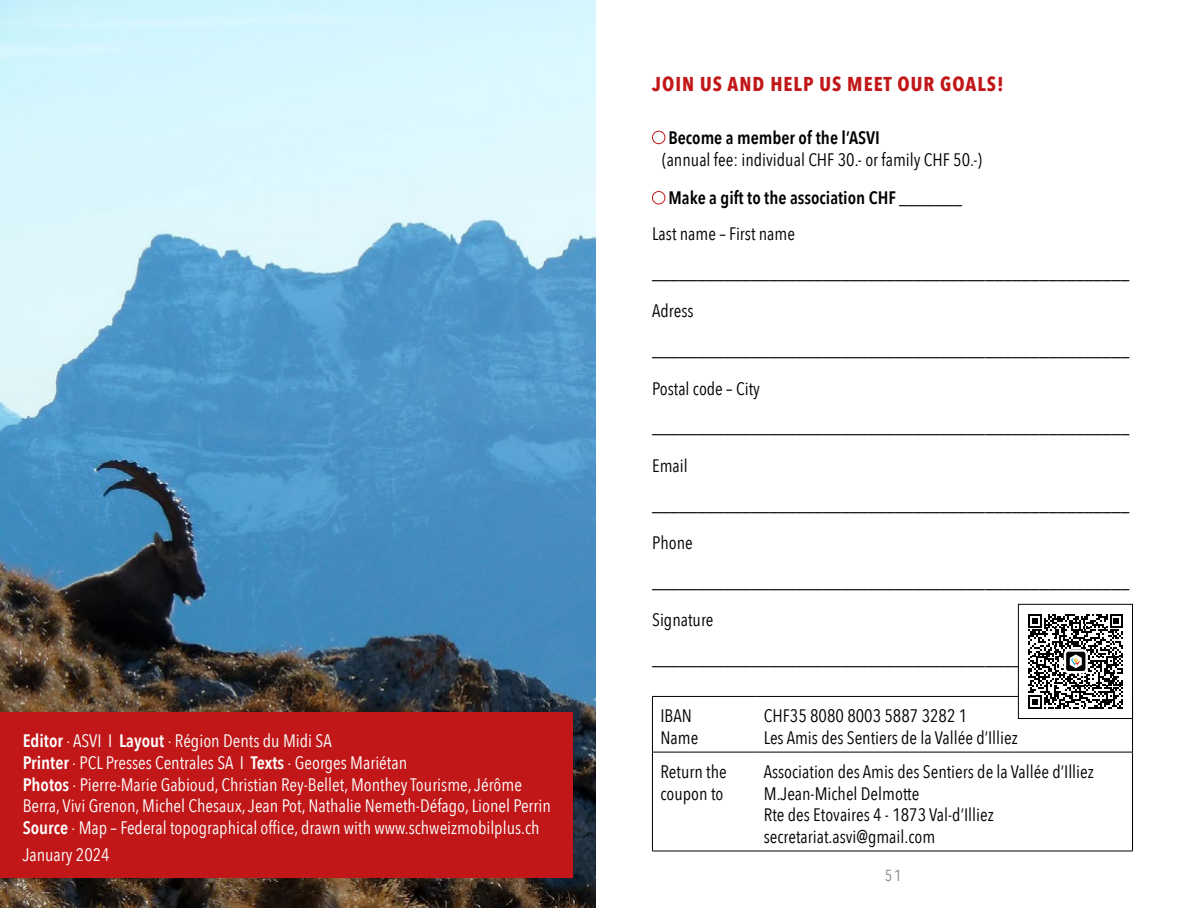
<style>
.page{position:relative;width:1191px;height:908px;background:#fff}
.page>*{position:absolute;margin:0;border:0;box-sizing:border-box;transform-origin:0 0}
.t1{font:700 20px "Avenir Next Condensed";letter-spacing:.05em;color:#c11718}
.t2{font:18px/38.6px "Avenir Next Condensed";color:#000}
.t3{font:18px/21.6px "Avenir Next Condensed";color:#fff}
.t4{font:600 18px "Avenir Next Condensed";color:#000}
.t5{font:16px "Avenir Next Condensed";color:#878787}
.s1{font-weight:600}
</style>
<div class="page">
<img style="left:0;top:0;width:595px;height:907px">
<div style="left:0;top:712px;width:573px;height:165px;background:#c11718"></div>
<div style="left:652px;top:131px;width:13px;height:13px;border:1px solid #c11718;border-radius:50%"></div>
<div style="left:652px;top:191px;width:13px;height:13px;border:1px solid #c11718;border-radius:50%"></div>
<hr style="left:652px;top:695px;width:104px;height:1px;background:#000">
<hr style="left:652px;top:696px;width:1px;height:55px;background:#000">
<hr style="left:756px;top:695px;width:376px;height:1px;background:#000">
<hr style="left:1132px;top:696px;width:1px;height:55px;background:#000">
<hr style="left:652px;top:751px;width:104px;height:1px;background:#000">
<hr style="left:652px;top:752px;width:1px;height:98px;background:#000">
<hr style="left:756px;top:751px;width:376px;height:1px;background:#000">
<hr style="left:1132px;top:752px;width:1px;height:98px;background:#000">
<hr style="left:652px;top:850px;width:104px;height:1px;background:#000">
<hr style="left:756px;top:850px;width:376px;height:1px;background:#000">
<svg style="left:1016px;top:603px;width:118px;height:116px"></svg>
<div style="left:1018px;top:603px;width:114px;height:115px;border:1px solid #000"></div>
<p class="t3" style="left:23px;top:729px;width:530px"><span class="s1">Editor</span> ∙ ASVI I <span class="s1">Layout</span> ∙ Région Dents du Midi SA<br><span class="s1">Printer</span> ∙ PCL Presses Centrales SA I <span class="s1">Texts</span> ∙ Georges Mariétan<br><span class="s1">Photos</span> ∙ Pierre-Marie Gabioud, Christian Rey-Bellet, Monthey Tourisme, Jérôme Berra, Vivi Grenon, Michel Chesaux, Jean Pot, Nathalie Nemeth-Défago, Lionel Perrin <span class="s1">Source</span> ∙ Map – Federal topographical office, drawn with www.schweizmobilplus.ch</p>
<p class="t3" style="left:23px;top:842px;width:89px">January 2024</p>
<p class="t1" style="left:652px;top:72px;width:353px">JOIN US AND HELP US MEET OUR GOALS!</p>
<p class="t4" style="left:668px;top:122px;width:213px">Become a member of the l’ASVI</p>
<p class="t2" style="left:668px;top:139px;width:315px;text-indent:-6px">(annual fee: individual CHF 30.- or family CHF 50.-)<br><span class="s1">Make a gift to the association CHF</span> _______</p>
<p class="t2" style="left:652px;top:213px;width:478px">Last name – First name _____________________________________________________ Adress _____________________________________________________ Postal code – City _____________________________________________________ Email _____________________________________________________ Phone _____________________________________________________ Signature _____________________________________________________</p>
<p class="t2" style="left:660px;top:704px;width:39px;line-height:21.6px">IBAN<br>Name</p>
<p class="t2" style="left:764px;top:704px;width:255px;line-height:21.6px">CHF35 8080 8003 5887 3282 1<br>Les Amis des Sentiers de la Vallée d’Illiez</p>
<p class="t2" style="left:660px;top:759px;width:68px;line-height:21.6px">Return the coupon to</p>
<p class="t2" style="left:764px;top:759px;width:331px;line-height:21.6px">Association des Amis des Sentiers de la Vallée d’Illiez M.Jean-Michel Delmotte<br>Rte des Etovaires 4 - 1873 Val-d’Illiez secretariat.asvi@gmail.com</p>
<p class="t5" style="left:884px;top:861px;width:18px">51</p>
</div>
